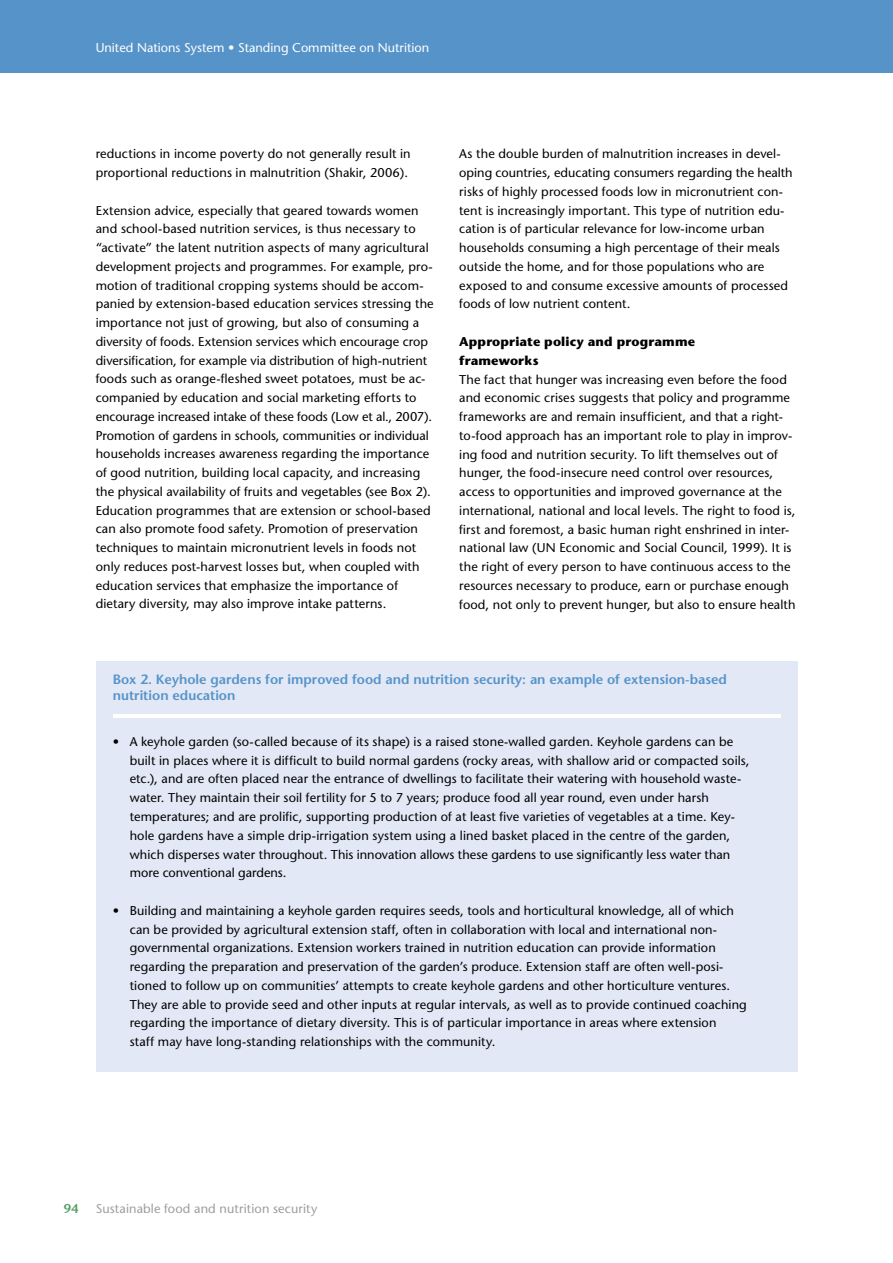
<style>
.page{position:relative;width:893px;height:1263px;background:#fff}
.page>*{position:absolute;margin:0;border:0;box-sizing:border-box;transform-origin:0 0}
.t1{font:600 13.5px/16.2px "Stone Sans Std";color:#5693c9}
.t2{font:500 12.75px/18.8px "Stone Sans Std";letter-spacing:.01em;color:#000}
.t3{font:500 12.75px "Stone Sans Std";color:#fff}
.t4{font:500 12.75px "Stone Sans Std";letter-spacing:.01em;color:#9c9e9f}
.t5{font:600 12.75px "Stone Sans Std";color:#579f67}
.s1{font-weight:700}
</style>
<div class="page">
<div style="left:0;top:0;width:893px;height:72px;background:#5693c9"></div>
<div style="left:96px;top:661px;width:701px;height:410px;background:#e2e8f5"></div>
<hr style="left:113px;top:715px;width:667px;height:3px;background:#fff">
<p class="t3" style="left:96px;top:40px;width:335px">United Nations System • Standing Committee on Nutrition</p>
<p class="t2" style="left:96px;top:145px;width:317px">reductions in income poverty do not generally result in proportional reductions in malnutrition (Shakir, 2006).</p>
<p class="t2" style="left:96px;top:201px;width:340px">Extension advice, especially that geared towards women and school-based nutrition services, is thus necessary to “activate” the latent nutrition aspects of many agricultural development projects and programmes. For example, pro&shy;motion of traditional cropping systems should be accom&shy;panied by extension-based education services stressing the importance not just of growing, but also of consuming a diversity of foods. Extension services which encourage crop diversification, for example via distribution of high-nutrient foods such as orange-fleshed sweet potatoes, must be ac&shy;companied by education and social marketing efforts to encourage increased intake of these foods (Low et al., 2007).<br>Promotion of gardens in schools, communities or individual households increases awareness regarding the importance of good nutrition, building local capacity, and increasing the physical availability of fruits and vegetables (see Box 2).<br>Education programmes that are extension or school-based can also promote food safety. Promotion of preservation techniques to maintain micronutrient levels in foods not only reduces post-harvest losses but, when coupled with education services that emphasize the importance of dietary diversity, may also improve intake patterns.</p>
<p class="t2" style="left:459px;top:145px;width:335px">As the double burden of malnutrition increases in devel&shy;oping countries, educating consumers regarding the health risks of highly processed foods low in micronutrient con&shy;tent is increasingly important. This type of nutrition edu&shy;cation is of particular relevance for low-income urban households consuming a high percentage of their meals outside the home, and for those populations who are exposed to and consume excessive amounts of processed foods of low nutrient content.</p>
<p class="t2" style="left:459px;top:332px;width:338px"><span class="s1">Appropriate policy and programme<br>frameworks<br></span>The fact that hunger was increasing even before the food and economic crises suggests that policy and programme frameworks are and remain insufficient, and that a right&shy;to-food approach has an important role to play in improv&shy;ing food and nutrition security. To lift themselves out of hunger, the food-insecure need control over resources, access to opportunities and improved governance at the international, national and local levels. The right to food is, first and foremost, a basic human right enshrined in inter&shy;national law (UN Economic and Social Council, 1999). It is the right of every person to have continuous access to the resources necessary to produce, earn or purchase enough food, not only to prevent hunger, but also to ensure health</p>
<p class="t1" style="left:113px;top:671px;width:616px">Box 2. Keyhole gardens for improved food and nutrition security: an example of extension-based nutrition education</p>
<p class="t2" style="left:130px;top:732px;width:621px;text-indent:-17px">• A keyhole garden (so-called because of its shape) is a raised stone-walled garden. Keyhole gardens can be built in places where it is difficult to build normal gardens (rocky areas, with shallow arid or compacted soils, etc.), and are often placed near the entrance of dwellings to facilitate their watering with household waste&shy;water. They maintain their soil fertility for 5 to 7 years; produce food all year round, even under harsh temperatures; and are prolific, supporting production of at least five varieties of vegetables at a time. Key&shy;hole gardens have a simple drip-irrigation system using a lined basket placed in the centre of the garden, which disperses water throughout. This innovation allows these gardens to use significantly less water than more conventional gardens.</p>
<p class="t2" style="left:130px;top:901px;width:619px;text-indent:-17px">• Building and maintaining a keyhole garden requires seeds, tools and horticultural knowledge, all of which can be provided by agricultural extension staff, often in collaboration with local and international non&shy;governmental organizations. Extension workers trained in nutrition education can provide information regarding the preparation and preservation of the garden’s produce. Extension staff are often well-posi&shy;tioned to follow up on communities’ attempts to create keyhole gardens and other horticulture ventures.<br>They are able to provide seed and other inputs at regular intervals, as well as to provide continued coaching regarding the importance of dietary diversity. This is of particular importance in areas where extension<br>staff may have long-standing relationships with the community.</p>
<p class="t5" style="left:64px;top:1201px;width:16px">94</p>
<p class="t4" style="left:96px;top:1201px;width:223px">Sustainable food and nutrition security</p>
</div>
